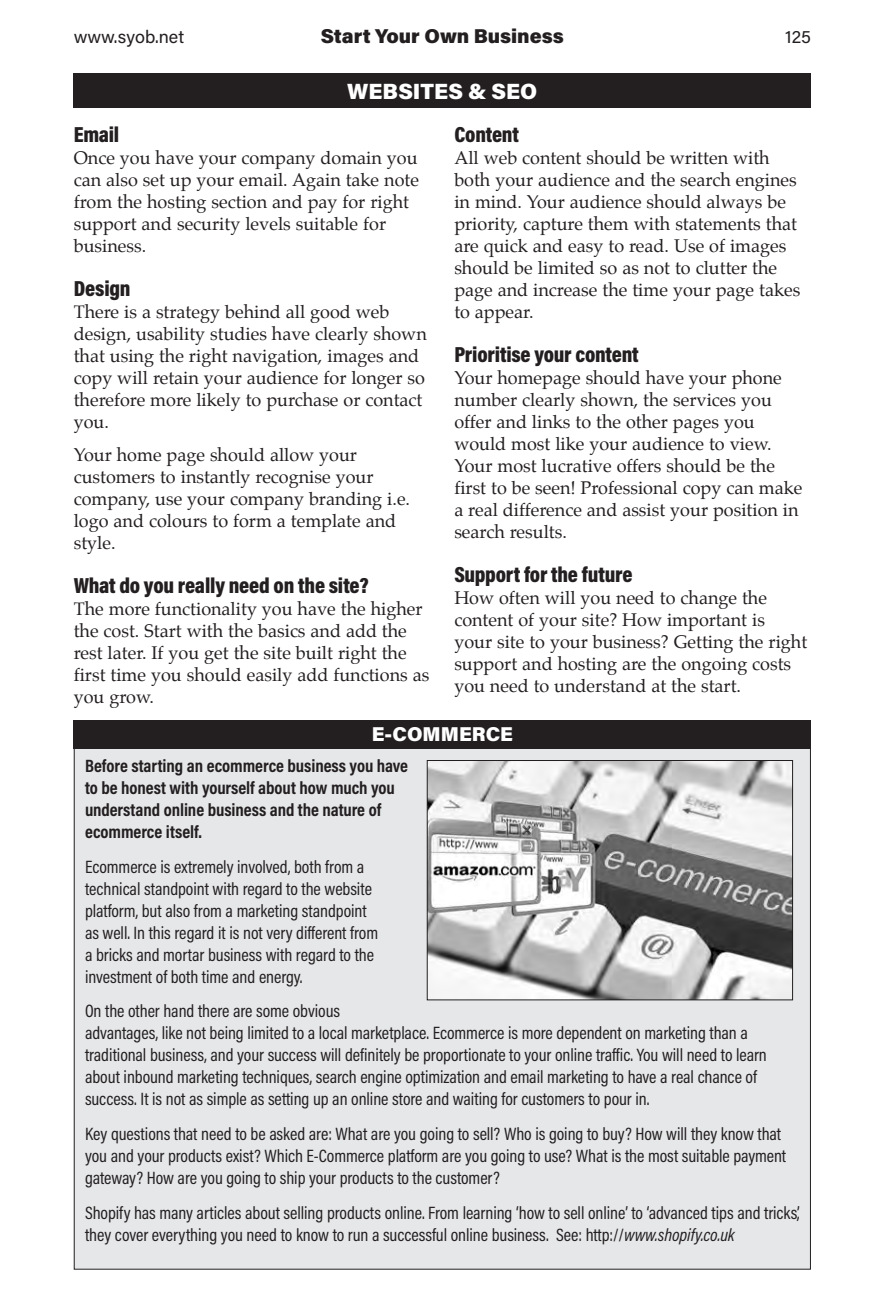
<style>
.page{position:relative;width:879px;height:1304px;background:#fff}
.page>*{position:absolute;margin:0;border:0;box-sizing:border-box;transform-origin:0 0}
._7-header4Sub{font:900 22px "Acumin Pro Cond";letter-spacing:-.01em;color:#231f20}
._1-header1WOB{font:900 22px "Acumin Pro";color:#fff}
.t1{font:900 20px "Acumin Pro";color:#231f20}
._1-header1WOB-2{font:900 20px "Acumin Pro";color:#fff}
._8-textUnderSub8{font:18px/22px "Palatino";color:#231f20}
._13-textBox13{font:18px/22px "Acumin Pro Cond";letter-spacing:-.005em;color:#231f20}
._9-text9{font:18px/22px "Palatino";color:#231f20}
._13-textBox13-2{font:700 18px/22px "Acumin Pro Cond";letter-spacing:-.005em;color:#231f20}
.t2{font:18px "Acumin Pro";color:#231f20}
.s1{font-style:italic}
</style>
<div class="page">
<div style="left:74px;top:74px;width:737px;height:34px;background:#231f20"></div>
<div style="left:74px;top:737px;width:736px;height:532px;background:#e6e7e9"></div>
<div style="left:74px;top:720px;width:737px;height:28px;background:#231f20"></div>
<img style="left:429px;top:762px;width:362px;height:236px">
<div style="left:427px;top:760px;width:366px;height:240px;border:1px solid #231f20"></div>
<p class="t2" style="left:74px;top:24px;width:112px">www.syob.net</p>
<p class="t1" style="left:321px;top:22px;width:245px">Start Your Own Business</p>
<p class="t2" style="left:785px;top:24px;width:27px">125</p>
<p class="_1-header1WOB" style="left:347px;top:76px;width:192px">WEBSITES &amp; SEO</p>
<p class="_7-header4Sub" style="left:74px;top:120px;width:47px">Email</p>
<p class="_8-textUnderSub8" style="left:74px;top:147px;width:347px">Once you have your company domain you can also set up your email. Again take note from the hosting section and pay for right support and security levels suitable for business.</p>
<p class="_7-header4Sub" style="left:74px;top:274px;width:58px">Design</p>
<p class="_8-textUnderSub8" style="left:74px;top:301px;width:354px">There is a strategy behind all good web design, usability studies have clearly shown that using the right navigation, images and copy will retain your audience for longer so therefore more likely to purchase or contact you.</p>
<p class="_9-text9" style="left:74px;top:443px;width:338px">Your home page should allow your customers to instantly recognise your company, use your company branding i.e. logo and colours to form a template and style.</p>
<p class="_7-header4Sub" style="left:74px;top:571px;width:296px">What do you really need on the site?</p>
<p class="_8-textUnderSub8" style="left:74px;top:598px;width:357px">The more functionality you have the higher the cost. Start with the basics and add the rest later. If you get the site built right the first time you should easily add functions as you grow.</p>
<p class="_7-header4Sub" style="left:454px;top:120px;width:66px">Content</p>
<p class="_8-textUnderSub8" style="left:454px;top:147px;width:347px">All web content should be written with both your audience and the search engines in mind. Your audience should always be priority, capture them with statements that are quick and easy to read. Use of images should be limited so as not to clutter the page and increase the time your page takes to appear.</p>
<p class="_7-header4Sub" style="left:454px;top:340px;width:186px">Prioritise your content</p>
<p class="_8-textUnderSub8" style="left:454px;top:367px;width:349px">Your homepage should have your phone number clearly shown, the services you offer and links to the other pages you would most like your audience to view.<br>Your most lucrative offers should be the first to be seen! Professional copy can make a real difference and assist your position in search results.</p>
<p class="_7-header4Sub" style="left:454px;top:560px;width:180px">Support for the future</p>
<p class="_8-textUnderSub8" style="left:454px;top:587px;width:354px">How often will you need to change the content of your site? How important is your site to your business? Getting the right support and hosting are the ongoing costs you need to understand at the start.</p>
<p class="_1-header1WOB-2" style="left:372px;top:720px;width:143px">E-COMMERCE</p>
<p class="_13-textBox13-2" style="left:85px;top:754px;width:325px">Before starting an ecommerce business you have to be honest with yourself about how much you understand online business and the nature of ecommerce itself.</p>
<p class="_13-textBox13" style="left:85px;top:855px;width:295px">Ecommerce is extremely involved, both from a technical standpoint with regard to the website platform, but also from a marketing standpoint as well. In this regard it is not very different from a bricks and mortar business with regard to the investment of both time and energy.</p>
<p class="_13-textBox13" style="left:85px;top:1000px;width:683px">On the other hand there are some obvious<br>advantages, like not being limited to a local marketplace. Ecommerce is more dependent on marketing than a traditional business, and your success will definitely be proportionate to your online traffic. You will need to learn about inbound marketing techniques, search engine optimization and email marketing to have a real chance of success. It is not as simple as setting up an online store and waiting for customers to pour in.</p>
<p class="_13-textBox13" style="left:85px;top:1122px;width:703px">Key questions that need to be asked are: What are you going to sell? Who is going to buy? How will they know that you and your products exist? Which E-Commerce platform are you going to use? What is the most suitable payment gateway? How are you going to ship your products to the customer?</p>
<p class="_13-textBox13" style="left:85px;top:1201px;width:716px">Shopify has many articles about selling products online. From learning ‘how to sell online’ to ‘advanced tips and tricks’, they cover everything you need to know to run a successful online business. See: http://<span class="s1">www.shopify.co.uk</span></p>
</div>
